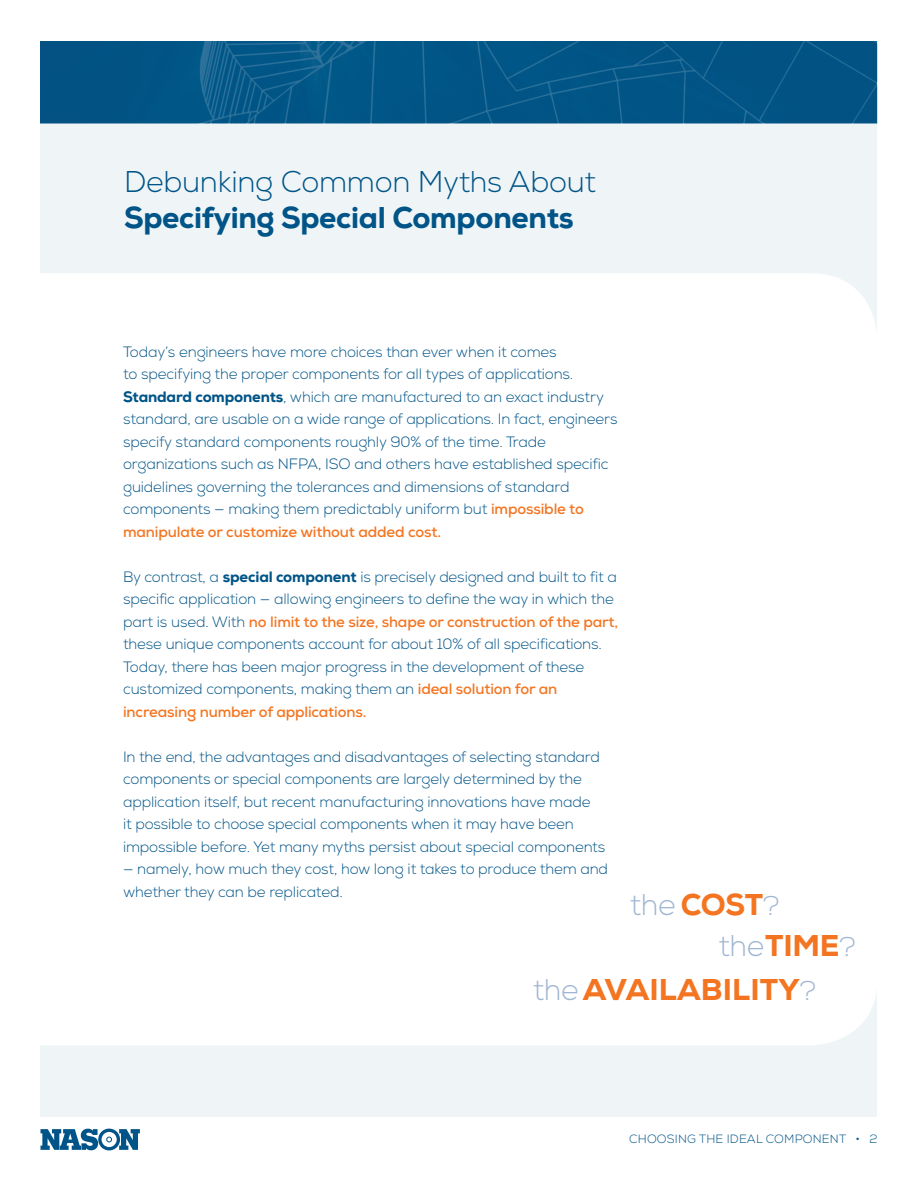
<style>
.page{position:relative;width:918px;height:1188px;background:#fff}
.page>*{position:absolute;margin:0;border:0;box-sizing:border-box;transform-origin:0 0}
.t1{font:800 30px "Nexa";letter-spacing:.005em;color:#f47521}
.t2{font:800 30px "Nexa";letter-spacing:-.01em;color:#005487}
.t3{font:300 30px "Nexa";letter-spacing:-.01em;color:#005487}
.t4{font:300 15px/22.5px "Nexa";letter-spacing:-.01em;color:#005487}
.t5{font:300 12px "Nexa";letter-spacing:.015em;color:#005487}
.s1{font-weight:800}
.s2{font-weight:700;color:#f47521}
.s3{font-weight:300;color:#a0b6d2}
.s4{font-weight:300;font-size:27px;color:#a0b6d2}
</style>
<div class="page">
<svg style="left:41px;top:1129px;width:99px;height:21px"></svg>
<div style="left:40px;top:123px;width:838px;height:994px;background:#eff5f7"></div>
<div style="left:40px;top:273px;width:837px;height:772px;background:#fff"></div>
<img style="left:40px;top:41px;width:838px;height:82px">
<p class="t3" style="left:124px;top:164px;width:473px">Debunking Common Myths About</p>
<p class="t2" style="left:124px;top:198px;width:451px">Specifying Special Components</p>
<p class="t4" style="left:123px;top:341px;width:496px">Today’s engineers have more choices than ever when it comes<br>to specifying the proper components for all types of applications.<br><span class="s1">Standard components</span>, which are manufactured to an exact industry standard, are usable on a wide range of applications. In fact, engineers specify standard components roughly 90% of the time. Trade organizations such as NFPA, ISO and others have established specific guidelines governing the tolerances and dimensions of standard components — making them predictably uniform but <span class="s2">impossible to manipulate or customize without added cost.</span></p>
<p class="t4" style="left:123px;top:566px;width:497px">By contrast, a <span class="s1">special component</span> is precisely designed and built to fit a specific application — allowing engineers to define the way in which the part is used. With <span class="s2">no limit to the size, shape or construction of the part, </span>these unique components account for about 10% of all specifications.<br>Today, there has been major progress in the development of these customized components, making them an <span class="s2">ideal solution for an increasing number of applications.</span></p>
<p class="t4" style="left:123px;top:746px;width:484px">In the end, the advantages and disadvantages of selecting standard components or special components are largely determined by the application itself, but recent manufacturing innovations have made<br>it possible to choose special components when it may have been impossible before. Yet many myths persist about special components</p>
<p class="t4" style="left:123px;top:858px;width:487px">— namely, how much they cost, how long it takes to produce them and whether they can be replicated.</p>
<p class="t1" style="left:630px;top:885px;width:151px"><span class="s3">the</span> COST<span class="s4">?</span></p>
<p class="t1" style="left:719px;top:927px;width:139px"><span class="s3">the</span> TIME<span class="s4">?</span></p>
<p class="t1" style="left:533px;top:970px;width:285px"><span class="s3">the</span> AVAILABILITY<span class="s4">?</span></p>
<p class="t5" style="left:629px;top:1132px;width:250px">CHOOSING THE IDEAL COMPONENT • 2</p>
</div>
